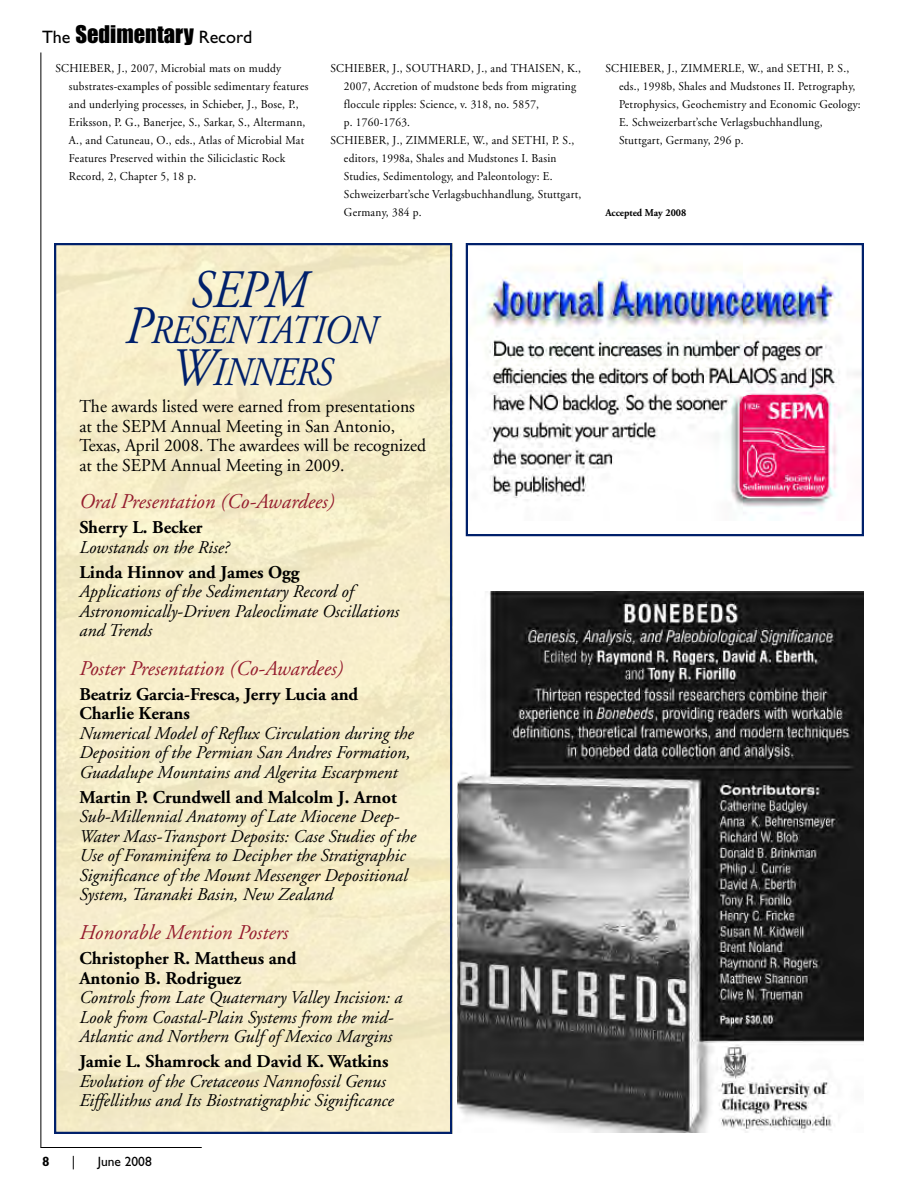
<style>
.page{position:relative;width:918px;height:1188px;background:#fff}
.page>*{position:absolute;margin:0;border:0;box-sizing:border-box;transform-origin:0 0}
.t1{font:italic 54px "Adobe Garamond";color:#00206b;scale:.9 1}
.t2{font:italic 40.5px/42px "Adobe Garamond";letter-spacing:-.025em;color:#00206b;text-align:center;scale:.9 1}
.t3{font:22.5px "Impact";color:#000}
.t4{font:italic 21px "Adobe Garamond";color:#951c2e}
.t5{font:italic 18px/19.5px "Adobe Garamond";color:#000}
.t6{font:700 18px/19.5px "Adobe Garamond";color:#000}
.t7{font:18px/19.5px "Adobe Garamond";color:#000}
.t8{font:13.5px "Gill Sans";color:#000}
.t9{font:700 13.5px "Gill Sans";color:#000}
.t10{font:12px/18px "Adobe Garamond";letter-spacing:.02em;color:#000;scale:.95 1}
.t11{font:700 10.5px "Adobe Garamond";color:#000;scale:.95 1}
.s1{font-family:"Gill Sans";font-size:18px}
.s2{font-size:54px}
</style>
<div class="page">
<img style="left:457px;top:592px;width:407px;height:540px">
<div style="left:54px;top:243px;width:398px;height:891px;border:2px solid #00206b"></div>
<hr style="left:40px;top:1147px;width:162px;height:1px;background:#000">
<hr style="left:40px;top:52px;width:1px;height:1096px;background:#000">
<img style="left:483px;top:267px;width:378px;height:247px">
<div style="left:466px;top:243px;width:398px;height:293px;border:2px solid #00206b"></div>
<h3 class="t3" style="left:42px;top:22px;width:212px"><span class="s1">The</span> Sedimentary <span class="s1">Record</span></h3>
<p class="t10" style="left:69px;top:60px;width:254px;text-indent:-13px">SCHIEBER, J., 2007, Microbial mats on muddy substrates-examples of possible sedimentary features and underlying processes, in Schieber, J., Bose, P., Eriksson, P. G., Banerjee, S., Sarkar, S., Altermann, A., and Catuneau, O., eds., Atlas of Microbial Mat Features Preserved within the Siliciclastic Rock Record, 2, Chapter 5, 18 p.</p>
<p class="t10" style="left:331px;top:60px;width:265px">SCHIEBER, J., SOUTHARD, J., and THAISEN, K.,</p>
<p class="t10" style="left:344px;top:78px;width:246px">2007, Accretion of mudstone beds from migrating</p>
<p class="t10" style="left:344px;top:96px;width:207px">floccule ripples: Science, v. 318, no. 5857,</p>
<p class="t10" style="left:344px;top:114px;width:71px">p. 1760-1763.</p>
<p class="t10" style="left:331px;top:132px;width:258px">SCHIEBER, J., ZIMMERLE, W., and SETHI, P. S.,</p>
<p class="t10" style="left:344px;top:150px;width:225px">editors, 1998a, Shales and Mudstones I. Basin</p>
<p class="t10" style="left:344px;top:168px;width:221px">Studies, Sedimentology, and Paleontology: E.</p>
<p class="t10" style="left:344px;top:186px;width:251px">Schweizerbart’sche Verlagsbuchhandlung, Stuttgart,</p>
<p class="t10" style="left:344px;top:204px;width:83px">Germany, 384 p.</p>
<h1 class="t1" style="left:191px;top:269px;width:131px">SEPM</h1>
<h2 class="t2" style="left:125px;top:313px;width:281px"><span class="s2">P</span>RESENTATION<br><span class="s2">W</span>INNERS</h2>
<h3 class="t7" style="left:79px;top:398px;width:348px">The awards listed were earned from presentations at the SEPM Annual Meeting in San Antonio, Texas, April 2008. The awardees will be recognized at the SEPM Annual Meeting in 2009.</h3>
<h3 class="t4" style="left:79px;top:493px;width:257px">Oral Presentation (Co-Awardees)</h3>
<h3 class="t6" style="left:79px;top:519px;width:125px">Sherry L. Becker</h3>
<h3 class="t5" style="left:79px;top:539px;width:152px">Lowstands on the Rise?</h3>
<h3 class="t6" style="left:79px;top:564px;width:222px">Linda Hinnov and James Ogg</h3>
<h3 class="t5" style="left:79px;top:583px;width:321px">Applications of the Sedimentary Record of<br>Astronomically-Driven Paleoclimate Oscillations and Trends</h3>
<h3 class="t4" style="left:79px;top:660px;width:266px">Poster Presentation (Co-Awardees)</h3>
<h3 class="t6" style="left:79px;top:686px;width:280px">Beatriz Garcia-Fresca, Jerry Lucia and<br>Charlie Kerans</h3>
<h3 class="t5" style="left:79px;top:725px;width:336px">Numerical Model of Reflux Circulation during the<br>Deposition of the Permian San Andres Formation,<br>Guadalupe Mountains and Algerita Escarpment</h3>
<h3 class="t6" style="left:79px;top:789px;width:319px">Martin P. Crundwell and Malcolm J. Arnot</h3>
<p class="t5" style="left:79px;top:809px;width:338px">Sub-Millennial Anatomy of Late Miocene Deep-Water Mass-Transport Deposits: Case Studies of the Use of Foraminifera to Decipher the Stratigraphic Significance of the Mount Messenger Depositional System, Taranaki Basin, New Zealand</p>
<h3 class="t4" style="left:79px;top:924px;width:211px">Honorable Mention Posters</h3>
<h3 class="t6" style="left:79px;top:950px;width:219px">Christopher R. Mattheus and<br>Antonio B. Rodriguez</h3>
<h3 class="t5" style="left:79px;top:989px;width:325px">Controls from Late Quaternary Valley Incision: a<br>Look from Coastal-Plain Systems from the mid-<br>Atlantic and Northern Gulf of Mexico Margins</h3>
<h3 class="t6" style="left:79px;top:1053px;width:311px">Jamie L. Shamrock and David K. Watkins</h3>
<h3 class="t5" style="left:79px;top:1073px;width:316px">Evolution of the Cretaceous Nannofossil Genus<br>Eiffellithus and Its Biostratigraphic Significance</h3>
<p class="t9" style="left:42px;top:1157px;width:9px">8</p>
<p class="t8" style="left:72px;top:1157px;width:5px">|</p>
<p class="t8" style="left:98px;top:1157px;width:55px">June 2008</p>
<p class="t10" style="left:619px;top:60px;width:256px;text-indent:-13px">SCHIEBER, J., ZIMMERLE, W., and SETHI, P. S., eds., 1998b, Shales and Mudstones II. Petrography, Petrophysics, Geochemistry and Economic Geology:<br>E. Schweizerbart’sche Verlagsbuchhandlung, Stuttgart, Germany, 296 p.</p>
<p class="t11" style="left:606px;top:208px;width:87px">Accepted May 2008</p>
</div>
